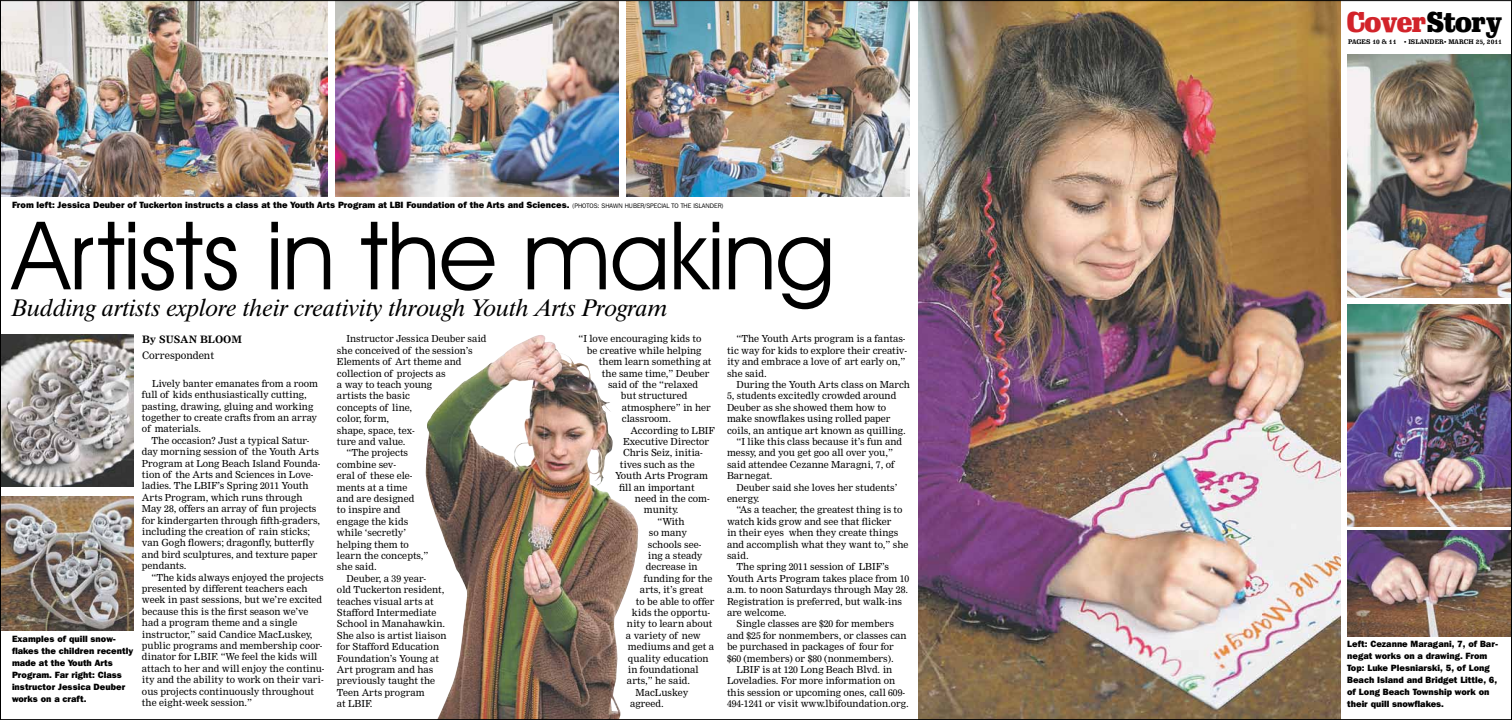
<style>
.page{position:relative;width:1512px;height:720px;background:#fff}
.page>*{position:absolute;margin:0;border:0;box-sizing:border-box;transform-origin:0 0}
.t1{font:95px "Avant Garde IT Cby BT";letter-spacing:-.01em;color:#000}
.t2{font:900 28px "Schadow BT";letter-spacing:-.035em;color:#d2232a}
.t3{font:italic 24px "Dutch 801 BT";letter-spacing:.005em;color:#000}
.t4{font:10px "Nimrod";color:#000}
.t5{font:700 10px "Nimrod";color:#000}
.t6{font:9.5px/11.4px "Nimrod";color:#000}
.t7{font:800 9px/12px "Franklin Gothic IT Cby BT";color:#000}
.t8{font:700 6.5px "Schadow BT";letter-spacing:.005em;color:#000}
.s1{font-weight:400;font-size:6.5px}
.s2{color:#000}
.s3{font-family:"Nimrod"}
</style>
<div class="page">
<img style="left:918px;top:2px;width:423px;height:716px">
<img style="left:425px;top:335px;width:213px;height:383px">
<img style="left:2px;top:2px;width:326px;height:194px">
<img style="left:2px;top:335px;width:131px;height:152px">
<img style="left:626px;top:2px;width:284px;height:194px">
<img style="left:1347px;top:55px;width:163px;height:243px">
<img style="left:1347px;top:305px;width:163px;height:221px">
<img style="left:1347px;top:530px;width:163px;height:107px">
<img style="left:335px;top:2px;width:284px;height:194px">
<img style="left:2px;top:497px;width:131px;height:133px">
<p class="t7" style="left:12px;top:199px;width:713px">From left: Jessica Deuber of Tuckerton instructs a class at the Youth Arts Program at LBI Foundation of the Arts and Sciences. <span class="s1">(PHOTOS: SHAWN HUBER/SPECIAL TO THE ISLANDER)</span></p>
<h1 class="t1" style="left:13px;top:198px;width:824px">Artists in the making</h1>
<h3 class="t3" style="left:12px;top:293px;width:658px">Budding artists explore their creativity through Youth Arts Program</h3>
<h2 class="t2" style="left:1346px;top:4px;width:157px">Cover<span class="s2">Story</span></h2>
<p class="t8" style="left:1348px;top:38px;width:155px">PAGES 10 &amp; 11 <span class="s3">•</span> ISLANDER<span class="s3">•</span> MARCH 25, 2011</p>
<p class="t6" style="left:346px;top:333px;width:141px">Instructor Jessica Deuber said</p>
<p class="t6" style="left:337px;top:345px;width:137px">she conceived of the session’s</p>
<p class="t6" style="left:337px;top:356px;width:126px">Elements of Art theme and</p>
<p class="t6" style="left:337px;top:368px;width:110px">collection of projects as</p>
<p class="t6" style="left:337px;top:379px;width:97px">a way to teach young</p>
<p class="t6" style="left:337px;top:390px;width:75px">artists the basic</p>
<p class="t6" style="left:337px;top:402px;width:77px">concepts of line,</p>
<p class="t6" style="left:337px;top:413px;width:54px">color, form,</p>
<p class="t6" style="left:337px;top:425px;width:79px">shape, space, tex-</p>
<p class="t6" style="left:337px;top:436px;width:70px">ture and value.</p>
<p class="t6" style="left:346px;top:447px;width:63px">“The projects</p>
<p class="t6" style="left:337px;top:459px;width:61px">combine sev-</p>
<p class="t6" style="left:337px;top:470px;width:77px">eral of these ele-</p>
<p class="t6" style="left:337px;top:482px;width:72px">ments at a time</p>
<p class="t6" style="left:337px;top:493px;width:79px">and are designed</p>
<p class="t6" style="left:337px;top:504px;width:65px">to inspire and</p>
<p class="t6" style="left:337px;top:516px;width:73px">engage the kids</p>
<p class="t6" style="left:337px;top:527px;width:71px">while ‘secretly’</p>
<p class="t6" style="left:337px;top:539px;width:73px">helping them to</p>
<p class="t6" style="left:337px;top:550px;width:93px">learn the concepts,”</p>
<p class="t6" style="left:337px;top:561px;width:41px">she said.</p>
<p class="t6" style="left:346px;top:573px;width:81px">Deuber, a 39 year-</p>
<p class="t6" style="left:337px;top:584px;width:109px">old Tuckerton resident,</p>
<p class="t6" style="left:337px;top:596px;width:98px">teaches visual arts at</p>
<p class="t6" style="left:337px;top:607px;width:101px">Stafford Intermediate</p>
<p class="t6" style="left:337px;top:618px;width:110px">School in Manahawkin.</p>
<p class="t6" style="left:337px;top:630px;width:111px">She also is artist liaison</p>
<p class="t6" style="left:337px;top:641px;width:104px">for Stafford Education</p>
<p class="t6" style="left:337px;top:653px;width:104px">Foundation’s Young at</p>
<p class="t6" style="left:337px;top:664px;width:98px">Art program and has</p>
<p class="t6" style="left:337px;top:675px;width:100px">previously taught the</p>
<p class="t6" style="left:337px;top:687px;width:89px">Teen Arts program</p>
<p class="t6" style="left:337px;top:698px;width:37px">at LBIF.</p>
<p class="t6" style="left:578px;top:333px;width:124px">“I love encouraging kids to</p>
<p class="t6" style="left:587px;top:345px;width:116px">be creative while helping</p>
<p class="t6" style="left:599px;top:356px;width:114px">them learn something at</p>
<p class="t6" style="left:602px;top:368px;width:109px">the same time,” Deuber</p>
<p class="t6" style="left:608px;top:379px;width:92px">said of the “relaxed</p>
<p class="t6" style="left:621px;top:390px;width:68px">but structured</p>
<p class="t6" style="left:622px;top:402px;width:90px">atmosphere” in her</p>
<p class="t6" style="left:622px;top:413px;width:51px">classroom.</p>
<p class="t6" style="left:630px;top:425px;width:86px">According to LBIF</p>
<p class="t6" style="left:623px;top:436px;width:88px">Executive Director</p>
<p class="t6" style="left:623px;top:447px;width:81px">Chris Seiz, initia-</p>
<p class="t6" style="left:620px;top:459px;width:76px">tives such as the</p>
<p class="t6" style="left:615px;top:470px;width:95px">Youth Arts Program</p>
<p class="t6" style="left:619px;top:482px;width:77px">fill an important</p>
<p class="t6" style="left:635px;top:493px;width:76px">need in the com-</p>
<p class="t6" style="left:644px;top:504px;width:36px">munity.</p>
<p class="t6" style="left:657px;top:516px;width:29px">“With</p>
<p class="t6" style="left:649px;top:527px;width:40px">so many</p>
<p class="t6" style="left:648px;top:539px;width:55px">schools see-</p>
<p class="t6" style="left:648px;top:550px;width:56px">ing a steady</p>
<p class="t6" style="left:646px;top:561px;width:53px">decrease in</p>
<p class="t6" style="left:644px;top:573px;width:70px">funding for the</p>
<p class="t6" style="left:640px;top:584px;width:65px">arts, it’s great</p>
<p class="t6" style="left:636px;top:596px;width:80px">to be able to offer</p>
<p class="t6" style="left:632px;top:607px;width:80px">kids the opportu-</p>
<p class="t6" style="left:627px;top:618px;width:87px">nity to learn about</p>
<p class="t6" style="left:626px;top:630px;width:76px">a variety of new</p>
<p class="t6" style="left:628px;top:641px;width:88px">mediums and get a</p>
<p class="t6" style="left:628px;top:653px;width:82px">quality education</p>
<p class="t6" style="left:628px;top:664px;width:72px">in foundational</p>
<p class="t6" style="left:627px;top:675px;width:65px">arts,” he said.</p>
<p class="t6" style="left:636px;top:687px;width:54px">MacLuskey</p>
<p class="t6" style="left:630px;top:698px;width:35px">agreed.</p>
<p class="t6" style="left:727px;top:333px;width:182px;text-indent:10px">“The Youth Arts program is a fantas&shy;tic way for kids to explore their creativ&shy;ity and embrace a love of art early on,” she said.</p>
<p class="t6" style="left:737px;top:379px;width:175px">During the Youth Arts class on March</p>
<p class="t6" style="left:727px;top:390px;width:171px">5, students excitedly crowded around</p>
<p class="t6" style="left:727px;top:402px;width:161px">Deuber as she showed them how to</p>
<p class="t6" style="left:727px;top:413px;width:165px">make snowflakes using rolled paper</p>
<p class="t6" style="left:727px;top:425px;width:180px">coils, an antique art known as quilling.</p>
<p class="t6" style="left:737px;top:436px;width:167px">“I like this class because it’s fun and</p>
<p class="t6" style="left:727px;top:447px;width:167px">messy, and you get goo all over you,”</p>
<p class="t6" style="left:727px;top:459px;width:169px">said attendee Cezanne Maragni, 7, of</p>
<p class="t6" style="left:727px;top:470px;width:47px">Barnegat.</p>
<p class="t6" style="left:737px;top:482px;width:162px">Deuber said she loves her students’</p>
<p class="t6" style="left:727px;top:493px;width:34px">energy.</p>
<p class="t6" style="left:737px;top:504px;width:168px">“As a teacher, the greatest thing is to</p>
<p class="t6" style="left:727px;top:516px;width:166px">watch kids grow and see that flicker</p>
<p class="t6" style="left:727px;top:527px;width:173px">in their eyes when they create things</p>
<p class="t6" style="left:727px;top:539px;width:183px">and accomplish what they want to,” she</p>
<p class="t6" style="left:727px;top:550px;width:23px">said.</p>
<p class="t6" style="left:737px;top:561px;width:154px">The spring 2011 session of LBIF’s</p>
<p class="t6" style="left:727px;top:573px;width:184px">Youth Arts Program takes place from 10</p>
<p class="t6" style="left:727px;top:584px;width:183px">a.m. to noon Saturdays through May 28.</p>
<p class="t6" style="left:727px;top:596px;width:177px">Registration is preferred, but walk-ins</p>
<p class="t6" style="left:727px;top:607px;width:61px">are welcome.</p>
<p class="t6" style="left:737px;top:618px;width:159px">Single classes are $20 for members</p>
<p class="t6" style="left:727px;top:630px;width:181px">and $25 for nonmembers, or classes can</p>
<p class="t6" style="left:727px;top:641px;width:168px">be purchased in packages of four for</p>
<p class="t6" style="left:727px;top:653px;width:168px">$60 (members) or $80 (nonmembers).</p>
<p class="t6" style="left:737px;top:664px;width:157px">LBIF is at 120 Long Beach Blvd. in</p>
<p class="t6" style="left:727px;top:675px;width:170px">Loveladies. For more information on</p>
<p class="t6" style="left:727px;top:687px;width:180px">this session or upcoming ones, call 609-</p>
<p class="t6" style="left:727px;top:698px;width:183px">494-1241 or visit www.lbifoundation.org.</p>
<p class="t5" style="left:142px;top:333px;width:101px">By SUSAN BLOOM</p>
<p class="t4" style="left:142px;top:349px;width:74px">Correspondent</p>
<p class="t6" style="left:142px;top:378px;width:178px;text-indent:10px">Lively banter emanates from a room full of kids enthusiastically cutting, pasting, drawing, gluing and working together to create crafts from an array of materials.</p>
<p class="t6" style="left:142px;top:435px;width:180px;text-indent:10px">The occasion? Just a typical Satur&shy;day morning session of the Youth Arts Program at Long Beach Island Founda&shy;tion of the Arts and Sciences in Love&shy;ladies. The LBIF’s Spring 2011 Youth Arts Program, which runs through May 28, offers an array of fun projects for kindergarten through fifth-graders, including the creation of rain sticks; van Gogh flowers; dragonfly, butterfly and bird sculptures, and texture paper pendants.</p>
<p class="t6" style="left:142px;top:571px;width:184px;text-indent:10px">“The kids always enjoyed the projects presented by different teachers each week in past sessions, but we’re excited because this is the first season we’ve had a program theme and a single instructor,” said Candice MacLuskey, public programs and membership coor&shy;dinator for LBIF. “We feel the kids will attach to her and will enjoy the continu&shy;ity and the ability to work on their vari&shy;ous projects continuously throughout the eight-week session.”</p>
<p class="t7" style="left:12px;top:633px;width:123px">Examples of quill snow&shy;flakes the children recently made at the Youth Arts<br>Program. Far right: Class instructor Jessica Deuber works on a craft.</p>
<p class="t7" style="left:1347px;top:638px;width:153px">Left: Cezanne Maragani, 7, of Bar&shy;negat works on a drawing. From<br>Top: Luke Plesniarski, 5, of Long<br>Beach Island and Bridget Little, 6, of Long Beach Township work on their quill snowflakes.</p>
</div>
